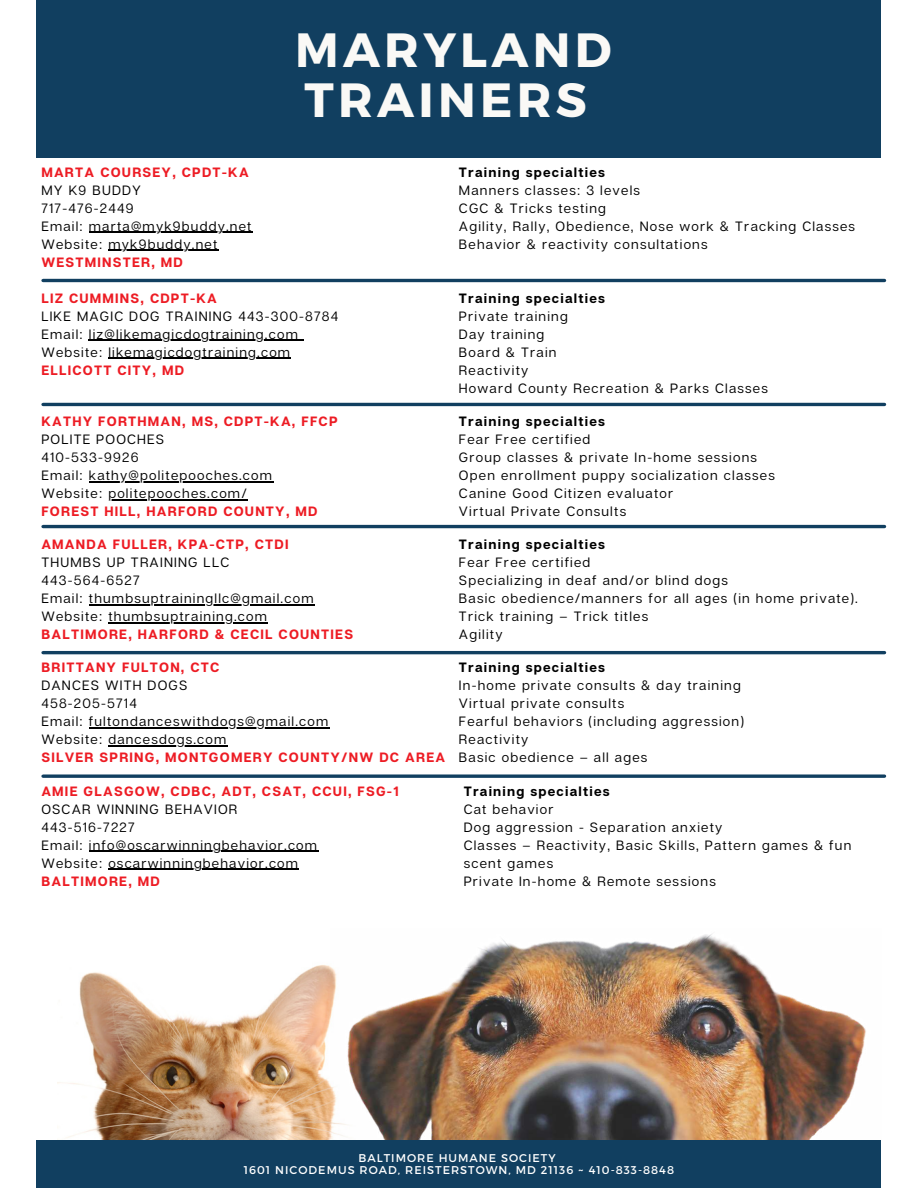
<style>
.page{position:relative;width:918px;height:1188px;background:#fff}
.page>*{position:absolute;margin:0;border:0;box-sizing:border-box;transform-origin:0 0}
.t1{font:700 48px/50.8px "Montserrat";letter-spacing:.09em;color:#faf9f6}
.t2{font:13.5px/18px "Articulat CF";letter-spacing:.09em;color:#000}
.t3{font:700 13.5px "Articulat CF";letter-spacing:.09em;color:#ed1c24}
.t4{font:700 13.5px "Articulat CF";letter-spacing:.09em;color:#000}
.t5{font:11.25px/12.1px "Montserrat";letter-spacing:.09em;color:#fff;text-align:center}
</style>
<div class="page">
<img style="left:58px;top:965px;width:351px;height:175px">
<div style="left:37px;top:1140px;width:844px;height:48px;background:#113f60"></div>
<div style="left:37px;top:0;width:844px;height:158px;background:#113f60"></div>
<img style="left:331px;top:934px;width:535px;height:205px">
<hr style="left:43px;top:651px;width:842px;height:3px;background:#113f60">
<hr style="left:43px;top:403px;width:842px;height:3px;background:#113f60">
<hr style="left:43px;top:525px;width:842px;height:3px;background:#113f60">
<svg style="left:43px;top:774px;width:842px;height:4px;background:#355c78"></svg>
<hr style="left:43px;top:279px;width:842px;height:3px;background:#113f60">
<hr style="left:89px;top:232px;width:164px;height:1px;background:#000">
<hr style="left:108px;top:250px;width:111px;height:1px;background:#000">
<hr style="left:89px;top:340px;width:210px;height:1px;background:#000">
<hr style="left:108px;top:358px;width:183px;height:1px;background:#000">
<hr style="left:89px;top:481px;width:184px;height:1px;background:#000">
<hr style="left:108px;top:499px;width:140px;height:1px;background:#000">
<hr style="left:89px;top:604px;width:226px;height:1px;background:#000">
<hr style="left:108px;top:622px;width:160px;height:1px;background:#000">
<hr style="left:89px;top:728px;width:241px;height:1px;background:#000">
<hr style="left:108px;top:746px;width:120px;height:1px;background:#000">
<hr style="left:89px;top:851px;width:229px;height:1px;background:#000">
<hr style="left:108px;top:869px;width:191px;height:1px;background:#000">
<h1 class="t1" style="left:295px;top:25px;width:318px">MARYLAND<br>TRAINERS</h1>
<p class="t3" style="left:41px;top:164px;width:209px">MARTA COURSEY, CPDT-KA</p>
<p class="t2" style="left:41px;top:181px;width:212px">MY K9 BUDDY<br>717-476-2449<br>Email: marta@myk9buddy.net<br>Website: myk9buddy.net</p>
<p class="t3" style="left:41px;top:254px;width:143px">WESTMINSTER, MD</p>
<p class="t3" style="left:41px;top:290px;width:177px">LIZ CUMMINS, CDPT-KA</p>
<p class="t2" style="left:41px;top:307px;width:298px">LIKE MAGIC DOG TRAINING 443-300-8784<br>Email: liz@likemagicdogtraining.com<br>Website: likemagicdogtraining.com</p>
<p class="t3" style="left:41px;top:362px;width:144px">ELLICOTT CITY, MD</p>
<p class="t3" style="left:41px;top:413px;width:298px">KATHY FORTHMAN, MS, CDPT-KA, FFCP</p>
<p class="t2" style="left:41px;top:430px;width:232px">POLITE POOCHES<br>410-533-9926<br>Email: kathy@politepooches.com<br>Website: politepooches.com/</p>
<p class="t3" style="left:41px;top:503px;width:278px">FOREST HILL, HARFORD COUNTY, MD</p>
<p class="t3" style="left:41px;top:536px;width:249px">AMANDA FULLER, KPA-CTP, CTDI</p>
<p class="t2" style="left:41px;top:554px;width:274px">THUMBS UP TRAINING LLC<br>443-564-6527<br>Email: thumbsuptrainingllc@gmail.com<br>Website: thumbsuptraining.com</p>
<p class="t3" style="left:41px;top:626px;width:313px">BALTIMORE, HARFORD &amp; CECIL COUNTIES</p>
<p class="t3" style="left:41px;top:660px;width:180px">BRITTANY FULTON, CTC</p>
<p class="t2" style="left:41px;top:677px;width:289px">DANCES WITH DOGS<br>458-205-5714<br>Email: fultondanceswithdogs@gmail.com<br>Website: dancesdogs.com</p>
<p class="t3" style="left:41px;top:750px;width:405px">SILVER SPRING, MONTGOMERY COUNTY/NW DC AREA</p>
<p class="t3" style="left:41px;top:783px;width:359px">AMIE GLASGOW, CDBC, ADT, CSAT, CCUI, FSG-1</p>
<p class="t2" style="left:41px;top:800px;width:277px">OSCAR WINNING BEHAVIOR<br>443-516-7227<br>Email: info@oscarwinningbehavior.com<br>Website: oscarwinningbehavior.com</p>
<p class="t3" style="left:41px;top:873px;width:120px">BALTIMORE, MD</p>
<p class="t4" style="left:459px;top:164px;width:147px">Training specialties</p>
<p class="t2" style="left:459px;top:181px;width:398px">Manners classes: 3 levels<br>CGC &amp; Tricks testing<br>Agility, Rally, Obedience, Nose work &amp; Tracking Classes Behavior &amp; reactivity consultations</p>
<p class="t4" style="left:459px;top:290px;width:147px">Training specialties</p>
<p class="t2" style="left:459px;top:307px;width:310px">Private training<br>Day training<br>Board &amp; Train<br>Reactivity<br>Howard County Recreation &amp; Parks Classes</p>
<p class="t4" style="left:459px;top:413px;width:147px">Training specialties</p>
<p class="t2" style="left:459px;top:430px;width:317px">Fear Free certified<br>Group classes &amp; private In-home sessions<br>Open enrollment puppy socialization classes<br>Canine Good Citizen evaluator<br>Virtual Private Consults</p>
<p class="t4" style="left:459px;top:536px;width:147px">Training specialties</p>
<p class="t2" style="left:459px;top:554px;width:400px">Fear Free certified<br>Specializing in deaf and/or blind dogs<br>Basic obedience/manners for all ages (in home private).<br>Trick training – Trick titles<br>Agility</p>
<p class="t4" style="left:459px;top:660px;width:147px">Training specialties</p>
<p class="t2" style="left:459px;top:677px;width:287px">In-home private consults &amp; day training<br>Virtual private consults<br>Fearful behaviors (including aggression)<br>Reactivity<br>Basic obedience – all ages</p>
<p class="t4" style="left:464px;top:783px;width:147px">Training specialties</p>
<p class="t2" style="left:464px;top:800px;width:389px">Cat behavior<br>Dog aggression - Separation anxiety<br>Classes – Reactivity, Basic Skills, Pattern games &amp; fun scent games<br>Private In-home &amp; Remote sessions</p>
<p class="t5" style="left:244px;top:1152px;width:432px">BALTIMORE HUMANE SOCIETY<br>1601 NICODEMUS ROAD, REISTERSTOWN, MD 21136 ~ 410-833-8848</p>
</div>
